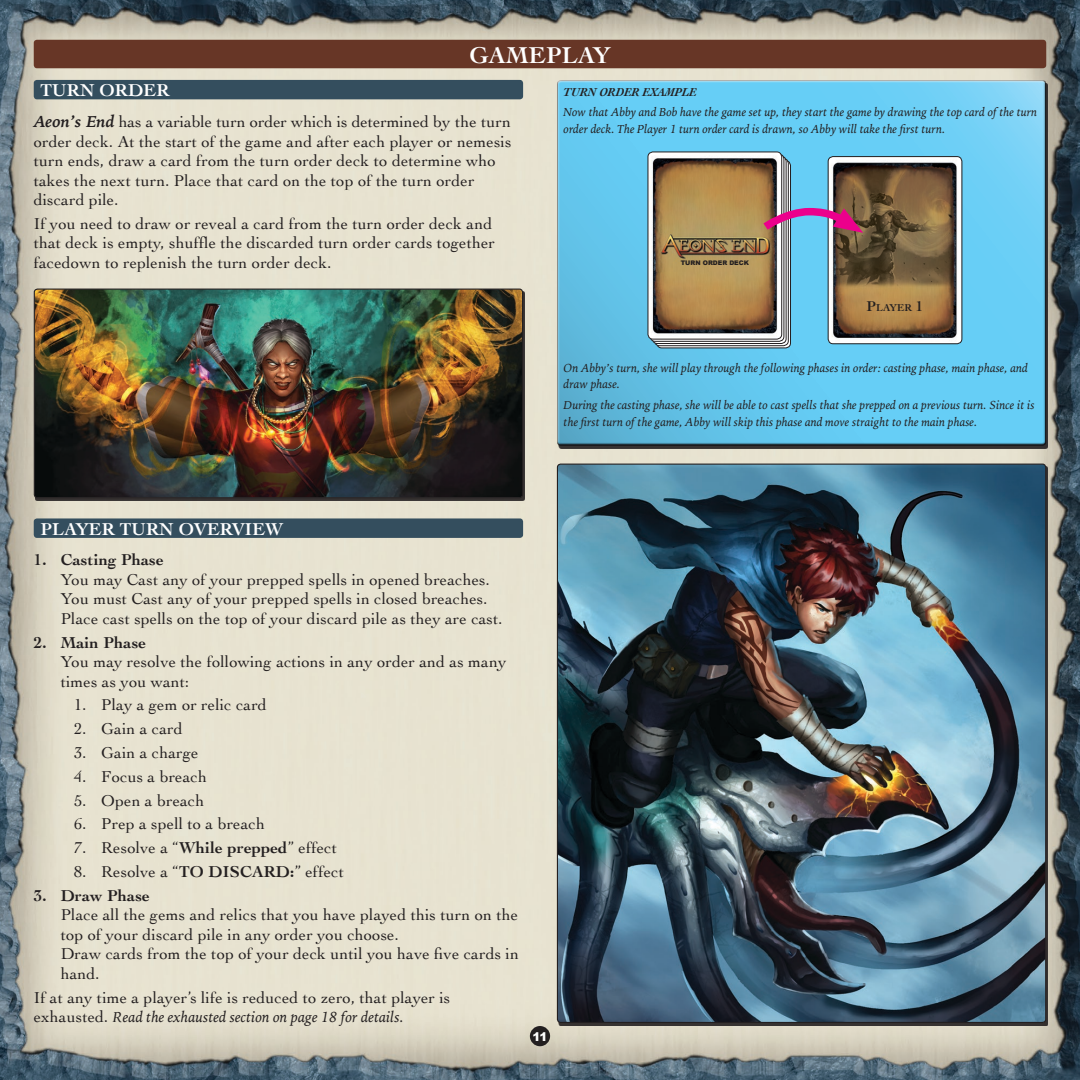
<style>
.page{position:relative;width:1080px;height:1080px;background:#fff}
.page>*{position:absolute;margin:0;border:0;box-sizing:border-box;transform-origin:0 0}
.head{font:700 24px "Cochin";letter-spacing:.01em;color:#fff}
.t1{font:700 18px "Cochin";letter-spacing:.01em;color:#fff}
.t2{font:16.5px/19.5px "Cochin";letter-spacing:.01em;color:#231f20}
.t3{font:italic 15px "Iowan Old Style";color:#231f20}
.t4{font:italic 12px/16.5px "Iowan Old Style";color:#231f20}
.t5{font:italic 700 12px "Cochin";color:#231f20}
.t6{font:900 12px "Arial";color:#fff}
.t7{font:700 10.35px "Cochin";color:#231f20}
.t8{font:900 6.3px "Arial";color:#231f20}
.s1{font-family:"Iowan Old Style";font-weight:700;font-style:italic}
.s2{font-size:14.85px}
.s3{font-weight:700}
.s4{font-family:"Cochin";font-style:normal;font-size:16.5px}
</style>
<div class="page">
<img style="left:0;top:0;width:1080px;height:1080px">
<div style="left:530px;top:1026px;width:20px;height:20px;background:#231f20;border-radius:50%"></div>
<div style="left:556px;top:80px;width:492px;height:366px;background:#231f20;opacity:.75"></div>
<img style="left:828px;top:157px;width:134px;height:187px">
<div style="left:828px;top:156px;width:134px;height:188px;border:1px solid #231f20;border-radius:5px"></div>
<div style="left:657px;top:161px;width:134px;height:187px;border:1px solid #231f20;border-radius:5px"></div>
<div style="left:654px;top:158px;width:135px;height:188px;border:1px solid #231f20;border-radius:5px"></div>
<div style="left:652px;top:156px;width:134px;height:188px;border:1px solid #231f20;border-radius:5px"></div>
<div style="left:650px;top:154px;width:134px;height:188px;border:1px solid #231f20;border-radius:5px"></div>
<img style="left:648px;top:152px;width:134px;height:187px">
<div style="left:648px;top:152px;width:134px;height:187px;border:1px solid #231f20;border-radius:5px"></div>
<svg style="left:758px;top:204px;width:105px;height:30px;background:#9e6e95"></svg>
<img style="left:34px;top:289px;width:489px;height:209px">
<div style="left:34px;top:289px;width:489px;height:209px;border:1px solid #231f20;border-radius:3px"></div>
<img style="left:557px;top:464px;width:489px;height:558px">
<div style="left:34px;top:80px;width:489px;height:19px;background:#344e5e;border-radius:3px"></div>
<div style="left:34px;top:518px;width:489px;height:20px;background:#344e5e;border-radius:3px"></div>
<div style="left:34px;top:40px;width:1012px;height:28px;background:#673626;border-radius:3px"></div>
<p class="head" style="left:470px;top:39px;width:142px">GAMEPLAY</p>
<p class="t1" style="left:40px;top:78px;width:130px">TURN ORDER</p>
<p class="t2" style="left:34px;top:111px;width:479px"><span class="s1">Aeon’s End</span> has a variable turn order which is determined by the turn order deck. At the start of the game and after each player or nemesis turn ends, draw a card from the turn order deck to determine who takes the next turn. Place that card on the top of the turn order discard pile.</p>
<p class="t2" style="left:34px;top:213px;width:463px">If you need to draw or reveal a card from the turn order deck and that deck is empty, shuffle the discarded turn order cards together facedown to replenish the turn order deck.</p>
<p class="t5" style="left:564px;top:84px;width:135px">TURN ORDER EXAMPLE</p>
<p class="t4" style="left:564px;top:104px;width:475px">Now that Abby and Bob have the game set up, they start the game by drawing the top card of the turn order deck. The Player 1 turn order card is drawn, so Abby will take the first turn.</p>
<p class="t8" style="left:681px;top:258px;width:70px">TURN ORDER DECK</p>
<p class="t7" style="left:867px;top:301px;width:58px"><span class="s2">P</span>LAYER <span class="s2">1</span></p>
<p class="t4" style="left:564px;top:359px;width:466px">On Abby’s turn, she will play through the following phases in order: casting phase, main phase, and draw phase.</p>
<p class="t4" style="left:564px;top:396px;width:472px">During the casting phase, she will be able to cast spells that she prepped on a previous turn. Since it is the first turn of the game, Abby will skip this phase and move straight to the main phase.</p>
<p class="t1" style="left:40px;top:517px;width:244px">PLAYER TURN OVERVIEW</p>
<p class="t2" style="left:61px;top:549px;width:443px;text-indent:-27px"><span class="s3">1. Casting Phase<br></span>You may Cast any of your prepped spells in opened breaches.<br>You must Cast any of your prepped spells in closed breaches.<br>Place cast spells on the top of your discard pile as they are cast.</p>
<p class="t2" style="left:61px;top:632px;width:447px;text-indent:-27px"><span class="s3">2. Main Phase<br></span>You may resolve the following actions in any order and as many times as you want:</p>
<p class="t2" style="left:74px;top:695px;width:194px">1. Play a gem or relic card</p>
<p class="t2" style="left:74px;top:718px;width:110px">2. Gain a card</p>
<p class="t2" style="left:74px;top:742px;width:126px">3. Gain a charge</p>
<p class="t2" style="left:74px;top:766px;width:134px">4. Focus a breach</p>
<p class="t2" style="left:74px;top:790px;width:132px">5. Open a breach</p>
<p class="t2" style="left:74px;top:814px;width:192px">6. Prep a spell to a breach</p>
<p class="t2" style="left:74px;top:837px;width:264px">7. Resolve a “<span class="s3">While prepped</span>” effect</p>
<p class="t2" style="left:74px;top:861px;width:271px">8. Resolve a “<span class="s3">TO DISCARD:</span>” effect</p>
<p class="t2" style="left:61px;top:885px;width:460px;text-indent:-27px"><span class="s3">3. Draw Phase<br></span>Place all the gems and relics that you have played this turn on the top of your discard pile in any order you choose.<br>Draw cards from the top of your deck until you have five cards in hand.</p>
<p class="t2" style="left:34px;top:987px;width:418px">If at any time a player’s life is reduced to zero, that player is</p>
<p class="t3" style="left:34px;top:1004px;width:372px"><span class="s4">exhausted.</span> Read the exhausted section on page 18 for details.</p>
<p class="t6" style="left:533px;top:1028px;width:16px">11</p>
</div>
